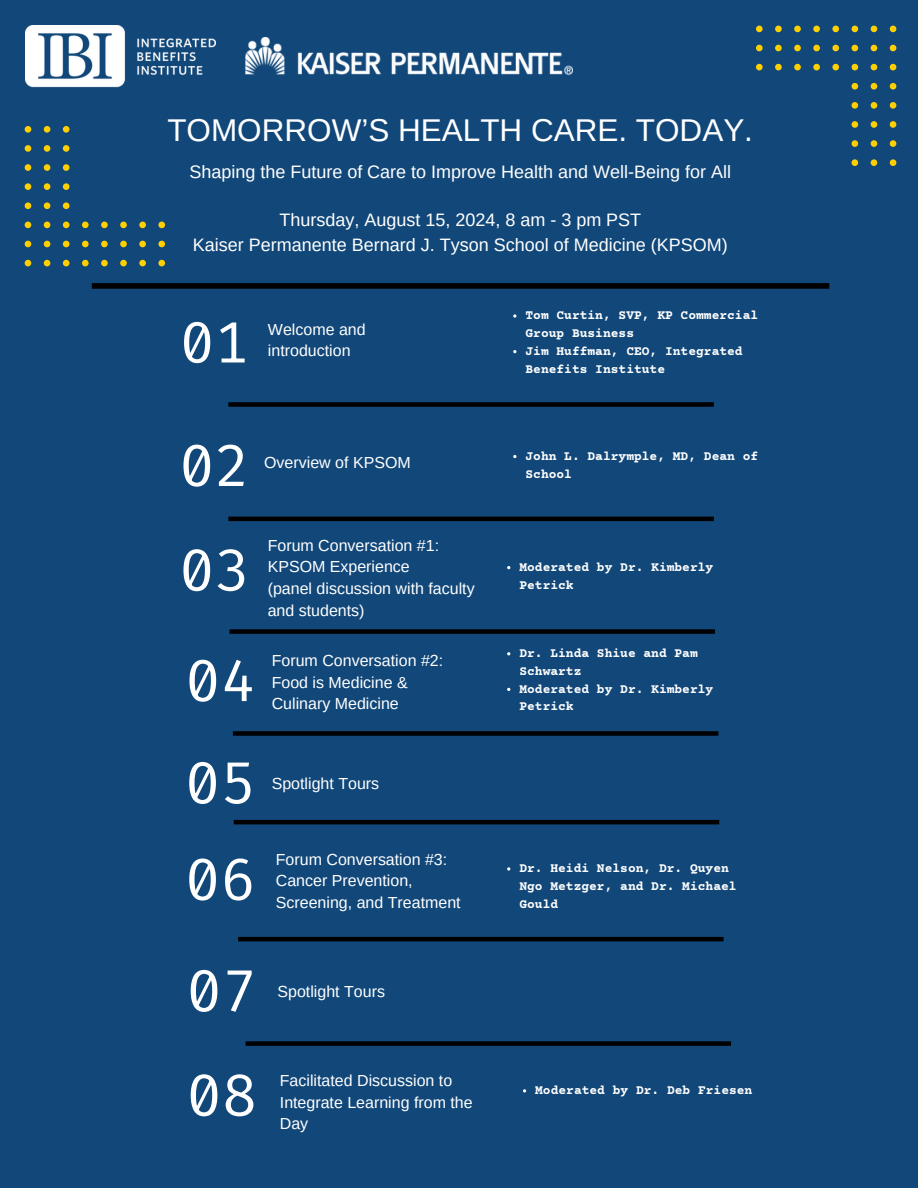
<style>
.page{position:relative;width:918px;height:1188px;background:#114779}
.page>*{position:absolute;margin:0;border:0;box-sizing:border-box;transform-origin:0 0}
.t1{font:59.1px "Fira Code";color:#fff}
.t2{font:58.05px "Fira Code";color:#fff}
.t3{font:31.5px "Arimo";color:#fff}
.t4{font:18px/24.8px "Arimo";color:#fff;text-align:center}
.t5{font:16.05px/21.6px "Arimo";color:#fff}
.t6{font:700 12.9px/17.9px "Courier Prime";color:#fff}
</style>
<div class="page">
<div style="left:92px;top:283px;width:737px;height:6px;background:#000"></div>
<div style="left:228px;top:402px;width:486px;height:5px;background:#000"></div>
<hr style="left:228px;top:517px;width:486px;height:4px;background:#000">
<div style="left:230px;top:629px;width:485px;height:5px;background:#000"></div>
<div style="left:233px;top:731px;width:485px;height:5px;background:#000"></div>
<svg style="left:25px;top:126px;width:6px;height:7px"></svg>
<svg style="left:44px;top:126px;width:6px;height:7px"></svg>
<svg style="left:63px;top:126px;width:6px;height:7px"></svg>
<svg style="left:25px;top:145px;width:6px;height:7px"></svg>
<svg style="left:44px;top:145px;width:6px;height:7px"></svg>
<svg style="left:63px;top:145px;width:6px;height:7px"></svg>
<svg style="left:25px;top:164px;width:6px;height:7px"></svg>
<svg style="left:44px;top:164px;width:6px;height:7px"></svg>
<svg style="left:63px;top:164px;width:6px;height:7px"></svg>
<svg style="left:25px;top:183px;width:6px;height:7px"></svg>
<svg style="left:44px;top:183px;width:6px;height:7px"></svg>
<svg style="left:63px;top:183px;width:6px;height:7px"></svg>
<svg style="left:25px;top:202px;width:6px;height:7px"></svg>
<svg style="left:44px;top:202px;width:6px;height:7px"></svg>
<svg style="left:63px;top:202px;width:6px;height:7px"></svg>
<svg style="left:25px;top:222px;width:6px;height:6px"></svg>
<svg style="left:44px;top:222px;width:6px;height:6px"></svg>
<svg style="left:63px;top:222px;width:6px;height:6px"></svg>
<svg style="left:82px;top:222px;width:7px;height:6px"></svg>
<svg style="left:101px;top:222px;width:7px;height:6px"></svg>
<svg style="left:120px;top:222px;width:7px;height:6px"></svg>
<svg style="left:139px;top:222px;width:7px;height:6px"></svg>
<svg style="left:158px;top:222px;width:7px;height:6px"></svg>
<svg style="left:25px;top:241px;width:6px;height:6px"></svg>
<svg style="left:44px;top:241px;width:6px;height:6px"></svg>
<svg style="left:63px;top:241px;width:6px;height:6px"></svg>
<svg style="left:82px;top:241px;width:7px;height:6px"></svg>
<svg style="left:101px;top:241px;width:7px;height:6px"></svg>
<svg style="left:120px;top:241px;width:7px;height:6px"></svg>
<svg style="left:139px;top:241px;width:7px;height:6px"></svg>
<svg style="left:158px;top:241px;width:7px;height:6px"></svg>
<svg style="left:25px;top:260px;width:6px;height:6px"></svg>
<svg style="left:44px;top:260px;width:6px;height:6px"></svg>
<svg style="left:63px;top:260px;width:6px;height:6px"></svg>
<svg style="left:82px;top:260px;width:7px;height:6px"></svg>
<svg style="left:101px;top:260px;width:7px;height:6px"></svg>
<svg style="left:120px;top:260px;width:7px;height:6px"></svg>
<svg style="left:139px;top:260px;width:7px;height:6px"></svg>
<svg style="left:158px;top:260px;width:7px;height:6px"></svg>
<svg style="left:890px;top:159px;width:6px;height:7px"></svg>
<svg style="left:871px;top:159px;width:6px;height:7px"></svg>
<svg style="left:852px;top:159px;width:6px;height:7px"></svg>
<svg style="left:890px;top:140px;width:6px;height:7px"></svg>
<svg style="left:871px;top:140px;width:6px;height:7px"></svg>
<svg style="left:852px;top:140px;width:6px;height:7px"></svg>
<svg style="left:890px;top:121px;width:6px;height:7px"></svg>
<svg style="left:871px;top:121px;width:6px;height:7px"></svg>
<svg style="left:852px;top:121px;width:6px;height:7px"></svg>
<svg style="left:890px;top:102px;width:6px;height:7px"></svg>
<svg style="left:871px;top:102px;width:6px;height:7px"></svg>
<svg style="left:852px;top:102px;width:6px;height:7px"></svg>
<svg style="left:890px;top:83px;width:6px;height:7px"></svg>
<svg style="left:871px;top:83px;width:6px;height:7px"></svg>
<svg style="left:852px;top:83px;width:6px;height:7px"></svg>
<svg style="left:890px;top:64px;width:6px;height:6px"></svg>
<svg style="left:871px;top:64px;width:6px;height:6px"></svg>
<svg style="left:852px;top:64px;width:6px;height:6px"></svg>
<svg style="left:832px;top:64px;width:7px;height:6px"></svg>
<svg style="left:813px;top:64px;width:7px;height:6px"></svg>
<svg style="left:794px;top:64px;width:7px;height:6px"></svg>
<svg style="left:775px;top:64px;width:7px;height:6px"></svg>
<svg style="left:756px;top:64px;width:7px;height:6px"></svg>
<svg style="left:890px;top:45px;width:6px;height:6px"></svg>
<svg style="left:871px;top:45px;width:6px;height:6px"></svg>
<svg style="left:852px;top:45px;width:6px;height:6px"></svg>
<svg style="left:832px;top:45px;width:7px;height:6px"></svg>
<svg style="left:813px;top:45px;width:7px;height:6px"></svg>
<svg style="left:794px;top:45px;width:7px;height:6px"></svg>
<svg style="left:775px;top:45px;width:7px;height:6px"></svg>
<svg style="left:756px;top:45px;width:7px;height:6px"></svg>
<svg style="left:890px;top:26px;width:6px;height:6px"></svg>
<svg style="left:871px;top:26px;width:6px;height:6px"></svg>
<svg style="left:852px;top:26px;width:6px;height:6px"></svg>
<svg style="left:832px;top:26px;width:7px;height:6px"></svg>
<svg style="left:813px;top:26px;width:7px;height:6px"></svg>
<svg style="left:794px;top:26px;width:7px;height:6px"></svg>
<svg style="left:775px;top:26px;width:7px;height:6px"></svg>
<svg style="left:756px;top:26px;width:7px;height:6px"></svg>
<img style="left:25px;top:26px;width:190px;height:62px">
<hr style="left:234px;top:820px;width:485px;height:4px;background:#000">
<hr style="left:238px;top:937px;width:486px;height:4px;background:#000">
<div style="left:246px;top:1041px;width:485px;height:5px;background:#000"></div>
<img style="left:245px;top:37px;width:327px;height:37px">
<svg style="left:513px;top:314px;width:3px;height:4px"></svg>
<svg style="left:507px;top:867px;width:3px;height:4px"></svg>
<svg style="left:523px;top:1089px;width:3px;height:4px"></svg>
<h3 class="t3" style="left:167px;top:113px;width:587px">TOMORROW’S HEALTH CARE. TODAY.</h3>
<p class="t4" style="left:189px;top:160px;width:543px">Shaping the Future of Care to Improve Health and Well-Being for All</p>
<p class="t4" style="left:193px;top:207px;width:536px">Thursday, August 15, 2024, 8 am - 3 pm PST<br>Kaiser Permanente Bernard J. Tyson School of Medicine (KPSOM)</p>
<p class="t2" style="left:180px;top:305px;width:71px">01</p>
<p class="t5" style="left:268px;top:318px;width:99px">Welcome and introduction</p>
<h1 class="t1" style="left:179px;top:427px;width:72px">02</h1>
<p class="t5" style="left:264px;top:452px;width:148px">Overview of KPSOM</p>
<p class="t1" style="left:179px;top:532px;width:72px">03</p>
<h2 class="t1" style="left:185px;top:643px;width:72px">04</h2>
<h2 class="t5" style="left:268px;top:534px;width:209px">Forum Conversation #1:<br>KPSOM Experience<br>(panel discussion with faculty and students)</h2>
<p class="t5" style="left:272px;top:650px;width:173px">Forum Conversation #2:<br>Food is Medicine &amp;<br>Culinary Medicine</p>
<p class="t1" style="left:185px;top:745px;width:72px">05</p>
<p class="t5" style="left:272px;top:773px;width:109px">Spotlight Tours</p>
<p class="t6" style="left:526px;top:307px;width:234px">Tom Curtin, SVP, KP Commercial<br>Group Business</p>
<h2 class="t6" style="left:526px;top:343px;width:219px">Jim Huffman, CEO, Integrated<br>Benefits Institute</h2>
<p class="t6" style="left:526px;top:448px;width:234px">John L. Dalrymple, MD, Dean of<br>School</p>
<p class="t6" style="left:519px;top:559px;width:195px">Moderated by Dr. Kimberly<br>Petrick</p>
<p class="t6" style="left:519px;top:645px;width:180px">Dr. Linda Shiue and Pam<br>Schwartz</p>
<h2 class="t6" style="left:519px;top:681px;width:195px">Moderated by Dr. Kimberly<br>Petrick</h2>
<p class="t5" style="left:276px;top:848px;width:186px">Forum Conversation #3:<br>Cancer Prevention,<br>Screening, and Treatment</p>
<p class="t1" style="left:185px;top:841px;width:72px">06</p>
<h2 class="t6" style="left:519px;top:860px;width:219px">Dr. Heidi Nelson, Dr. Quyen<br>Ngo Metzger, and Dr. Michael<br>Gould</h2>
<h2 class="t1" style="left:186px;top:953px;width:72px">07</h2>
<p class="t5" style="left:278px;top:981px;width:109px">Spotlight Tours</p>
<p class="t1" style="left:186px;top:1057px;width:72px">08</p>
<h2 class="t5" style="left:280px;top:1070px;width:194px">Facilitated Discussion to<br>Integrate Learning from the<br>Day</h2>
<p class="t6" style="left:535px;top:1082px;width:219px">Moderated by Dr. Deb Friesen</p>
</div>
